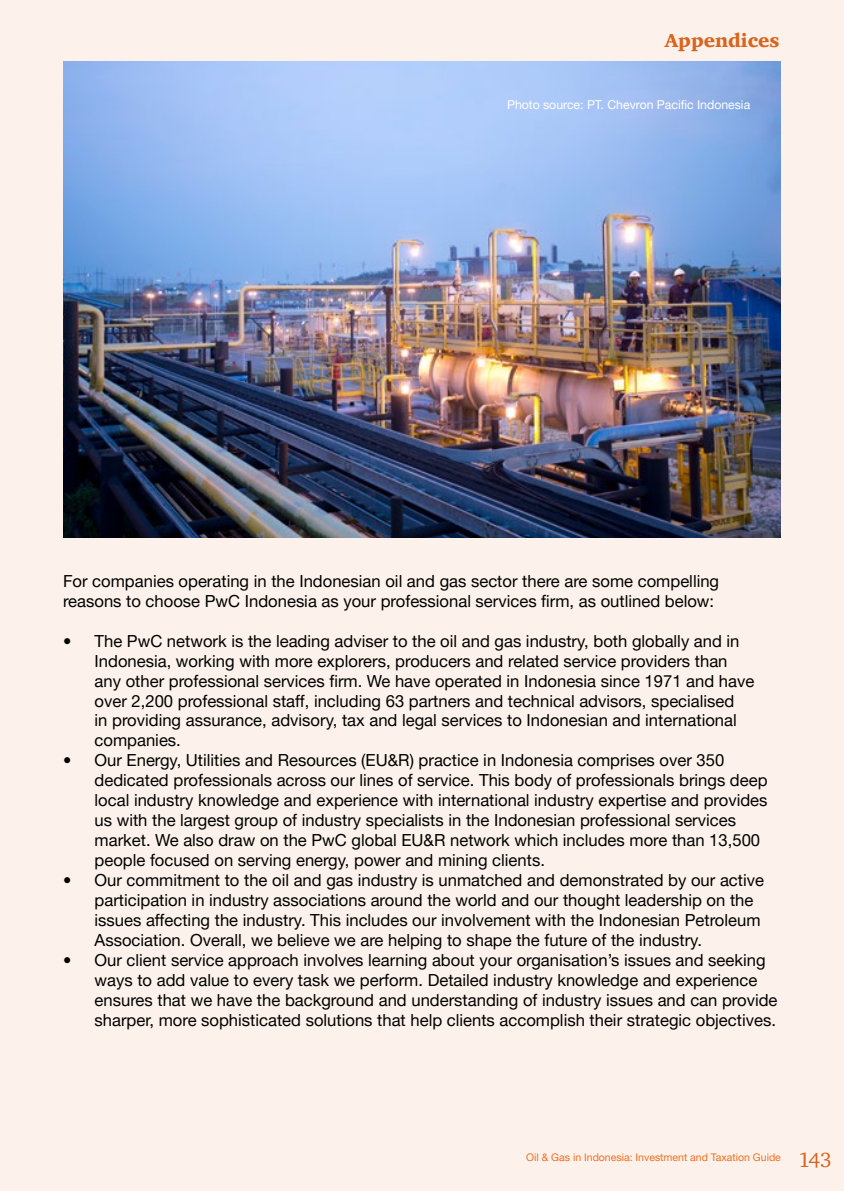
<style>
.page{position:relative;width:844px;height:1191px;background:#fff}
.page>*{position:absolute;margin:0;border:0;box-sizing:border-box;transform-origin:0 0}
.t1{font:900 19.25px "ITC Charter Com";color:#d8651e}
.t2{font:16.62px/19.9px "Helvetica Neue LT Pro";color:#000}
.t3{font:12.25px "Helvetica Neue LT Pro";color:#fff}
.t4{font:10.5px "Helvetica Neue LT Pro";color:#f36e21}
.s1{font-family:"ITC Charter Com";font-size:21px;color:#d8651e}
</style>
<div class="page">
<div style="left:0;top:0;width:843px;height:1191px;background:#fcf2eb"></div>
<img style="left:63px;top:61px;width:717px;height:476px">
<p class="t1" style="left:664px;top:28px;width:116px">Appendices</p>
<p class="t3" style="left:507px;top:98px;width:244px">Photo source: PT. Chevron Pacific Indonesia</p>
<p class="t2" style="left:63px;top:570px;width:657px">For companies operating in the Indonesian oil and gas sector there are some compelling reasons to choose PwC Indonesia as your professional services firm, as outlined below:</p>
<p class="t2" style="left:95px;top:630px;width:661px;text-indent:-32px">• The PwC network is the leading adviser to the oil and gas industry, both globally and in Indonesia, working with more explorers, producers and related service providers than any other professional services firm. We have operated in Indonesia since 1971 and have over 2,200 professional staff, including 63 partners and technical advisors, specialised<br>in providing assurance, advisory, tax and legal services to Indonesian and international companies.</p>
<p class="t2" style="left:95px;top:750px;width:674px;text-indent:-32px">• Our Energy, Utilities and Resources (EU&amp;R) practice in Indonesia comprises over 350 dedicated professionals across our lines of service. This body of professionals brings deep local industry knowledge and experience with international industry expertise and provides us with the largest group of industry specialists in the Indonesian professional services market. We also draw on the PwC global EU&amp;R network which includes more than 13,500 people focused on serving energy, power and mining clients.</p>
<p class="t2" style="left:95px;top:870px;width:670px;text-indent:-32px">• Our commitment to the oil and gas industry is unmatched and demonstrated by our active participation in industry associations around the world and our thought leadership on the issues affecting the industry. This includes our involvement with the Indonesian Petroleum Association. Overall, we believe we are helping to shape the future of the industry.</p>
<p class="t2" style="left:95px;top:949px;width:684px;text-indent:-32px">• Our client service approach involves learning about your organisation’s issues and seeking ways to add value to every task we perform. Detailed industry knowledge and experience ensures that we have the background and understanding of industry issues and can provide sharper, more sophisticated solutions that help clients accomplish their strategic objectives.</p>
<p class="t4" style="left:526px;top:1151px;width:307px">Oil &amp; Gas in Indonesia: Investment and Taxation Guide <span class="s1">143</span></p>
</div>
